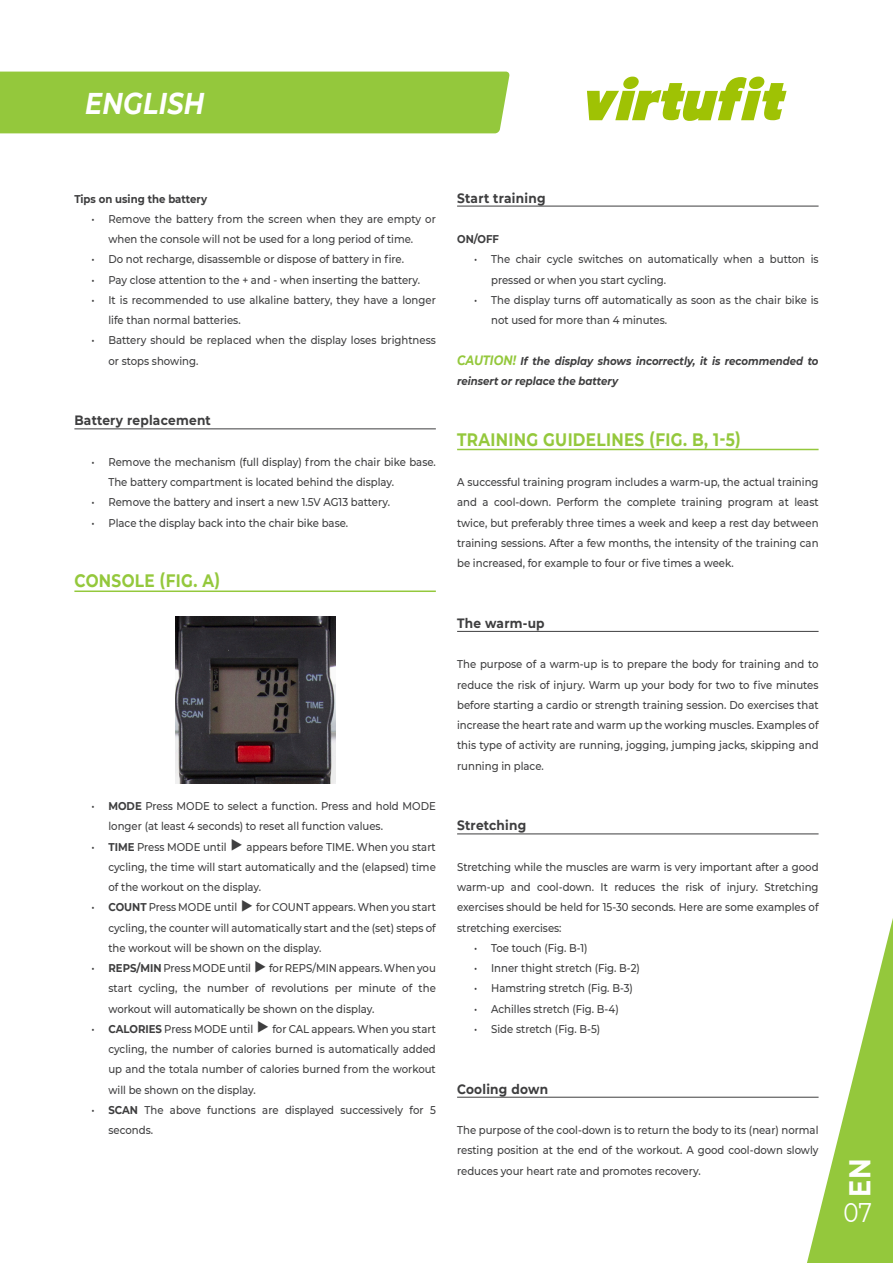
<style>
.page{position:relative;width:893px;height:1263px;background:#fff}
.page>*{position:absolute;margin:0;border:0;box-sizing:border-box;transform-origin:0 0}
.t1{font:italic 700 30px "Montserrat";letter-spacing:.01em;color:#fff;scale:.85 1}
.t2{font:700 30px "Montserrat";color:#fff;scale:.85 1}
.t3{font:700 27px "Montserrat";color:#3e3e3f;scale:.88 1}
.t4{font:27px "Montserrat";color:#fff;scale:.85 1}
.VF__Opsomming_platte{font:700 18px "Montserrat";letter-spacing:.02em;color:#94c83c;scale:.85 1}
.VF__Opsomming_platte-2{font:700 13.5px "Montserrat";letter-spacing:.02em;color:#3e3e3f;scale:.9 1}
.VF__Opsomming_platte-3{font:500 11.25px/20.2px "Montserrat";color:#3e3e3f;text-align:justify;scale:.9 1}
.VF__Opsomming_platte-4{font:italic 700 11.25px/20.2px "Montserrat";color:#3e3e3f;scale:.9 1}
.t5{font:700 11.25px "Montserrat";color:#3e3e3f;scale:.9 1}
.s1{font-weight:700}
.s2{font-size:13.5px;color:#94c83c}
</style>
<div class="page">
<div style="left:0;top:72px;width:510px;height:61px;background:#94c83c"></div>
<svg style="left:587px;top:77px;width:199px;height:44px"></svg>
<svg style="left:798px;top:834px;width:95px;height:429px"></svg>
<hr style="left:457px;top:206px;width:362px;height:1px;background:#3e3e3f">
<hr style="left:457px;top:449px;width:362px;height:1px;background:#94c83c">
<hr style="left:457px;top:631px;width:362px;height:1px;background:#3e3e3f">
<hr style="left:457px;top:833px;width:362px;height:1px;background:#3e3e3f">
<hr style="left:457px;top:1097px;width:362px;height:1px;background:#3e3e3f">
<hr style="left:74px;top:428px;width:362px;height:1px;background:#3e3e3f">
<hr style="left:74px;top:590px;width:362px;height:2px;background:#94c83c">
<img style="left:175px;top:617px;width:160px;height:166px">
<h1 class="t1" style="left:85px;top:82px;width:142px">ENGLISH</h1>
<p class="t5" style="left:74px;top:190px;width:149px">Tips on using the battery</p>
<p class="VF__Opsomming_platte-3" style="left:91px;top:208px;width:384px;text-align:center">• Remove the battery from the screen when they are empty or when the console will not be used for a long period of time.</p>
<p class="VF__Opsomming_platte-3" style="left:91px;top:249px;width:349px">• Do not recharge, disassemble or dispose of battery in fire.</p>
<p class="VF__Opsomming_platte-3" style="left:91px;top:269px;width:367px">• Pay close attention to the + and - when inserting the battery.</p>
<p class="VF__Opsomming_platte-3" style="left:108px;top:289px;width:365px;text-indent:-17px">• It is recommended to use alkaline battery, they have a longer life than normal batteries.</p>
<p class="VF__Opsomming_platte-3" style="left:108px;top:330px;width:365px;text-indent:-17px">• Battery should be replaced when the display loses brightness or stops showing.</p>
<p class="VF__Opsomming_platte-2" style="left:74px;top:411px;width:153px">Battery replacement</p>
<p class="VF__Opsomming_platte-3" style="left:108px;top:451px;width:365px;text-indent:-17px">• Remove the mechanism (full display) from the chair bike base.<br>The battery compartment is located behind the display.</p>
<p class="VF__Opsomming_platte-3" style="left:91px;top:492px;width:333px">• Remove the battery and insert a new 1.5V AG13 battery.</p>
<p class="VF__Opsomming_platte-3" style="left:91px;top:512px;width:287px">• Place the display back into the chair bike base.</p>
<p class="VF__Opsomming_platte" style="left:74px;top:568px;width:173px">CONSOLE (FIG. A)</p>
<p class="VF__Opsomming_platte-3" style="left:108px;top:795px;width:365px;text-indent:-17px">• <span class="s1">MODE</span> Press MODE to select a function. Press and hold MODE longer (at least 4 seconds) to reset all function values.</p>
<p class="VF__Opsomming_platte-3" style="left:91px;top:836px;width:152px">• <span class="s1">TIME</span> Press MODE until</p>
<p class="t3" style="left:229px;top:823px;width:18px">▶</p>
<p class="VF__Opsomming_platte-3" style="left:108px;top:836px;width:365px;text-indent:138px">appears before TIME. When you start cycling, the time will start automatically and the (elapsed) time of the workout on the display.</p>
<p class="VF__Opsomming_platte-3" style="left:91px;top:897px;width:164px">• <span class="s1">COUNT</span> Press MODE until</p>
<p class="t3" style="left:239px;top:884px;width:18px">▶</p>
<p class="VF__Opsomming_platte-3" style="left:108px;top:897px;width:365px;text-indent:148px">for COUNT appears. When you start cycling, the counter will automatically start and the (set) steps of the workout will be shown on the display.</p>
<p class="VF__Opsomming_platte-3" style="left:91px;top:957px;width:179px">• <span class="s1">REPS/MIN</span> Press MODE until</p>
<p class="t3" style="left:253px;top:944px;width:18px">▶</p>
<p class="VF__Opsomming_platte-3" style="left:108px;top:957px;width:365px;text-indent:161px">for REPS/MIN appears. When you start cycling, the number of revolutions per minute of the workout will automatically be shown on the display.</p>
<p class="VF__Opsomming_platte-3" style="left:91px;top:1018px;width:181px">• <span class="s1">CALORIES</span> Press MODE until</p>
<p class="t3" style="left:255px;top:1005px;width:18px">▶</p>
<p class="VF__Opsomming_platte-3" style="left:108px;top:1018px;width:365px;text-indent:164px">for CAL appears. When you start cycling, the number of calories burned is automatically added up and the totala number of calories burned from the workout will be shown on the display.</p>
<p class="VF__Opsomming_platte-3" style="left:108px;top:1099px;width:365px;text-indent:-17px">• <span class="s1">SCAN</span> The above functions are displayed successively for 5 seconds.</p>
<p class="VF__Opsomming_platte-2" style="left:457px;top:188px;width:100px">Start training</p>
<p class="t5" style="left:457px;top:231px;width:48px">ON/OFF</p>
<p class="VF__Opsomming_platte-3" style="left:491px;top:249px;width:365px;text-indent:-17px">• The chair cycle switches on automatically when a button is pressed or when you start cycling.</p>
<p class="VF__Opsomming_platte-3" style="left:491px;top:289px;width:365px;text-indent:-17px">• The display turns off automatically as soon as the chair bike is not used for more than 4 minutes.</p>
<p class="VF__Opsomming_platte-4" style="left:457px;top:350px;width:403px"><span class="s2">CAUTION!</span> If the display shows incorrectly, it is recommended to reinsert or replace the battery</p>
<p class="VF__Opsomming_platte" style="left:457px;top:426px;width:336px">TRAINING GUIDELINES (FIG. B, 1-5)</p>
<p class="VF__Opsomming_platte-3" style="left:457px;top:471px;width:403px">A successful training program includes a warm-up, the actual training and a cool-down. Perform the complete training program at least twice, but preferably three times a week and keep a rest day between training sessions. After a few months, the intensity of the training can be increased, for example to four or five times a week.</p>
<p class="VF__Opsomming_platte-2" style="left:457px;top:613px;width:99px">The warm-up</p>
<p class="VF__Opsomming_platte-3" style="left:457px;top:654px;width:403px">The purpose of a warm-up is to prepare the body for training and to reduce the risk of injury. Warm up your body for two to five minutes before starting a cardio or strength training session. Do exercises that increase the heart rate and warm up the working muscles. Examples of this type of activity are running, jogging, jumping jacks, skipping and running in place.</p>
<p class="VF__Opsomming_platte-2" style="left:457px;top:816px;width:78px">Stretching</p>
<p class="VF__Opsomming_platte-3" style="left:457px;top:856px;width:403px">Stretching while the muscles are warm is very important after a good warm-up and cool-down. It reduces the risk of injury. Stretching exercises should be held for 15-30 seconds. Here are some examples of stretching exercises:</p>
<p class="VF__Opsomming_platte-3" style="left:474px;top:937px;width:128px">• Toe touch (Fig. B-1)</p>
<p class="VF__Opsomming_platte-3" style="left:474px;top:957px;width:186px">• Inner thight stretch (Fig. B-2)</p>
<p class="VF__Opsomming_platte-3" style="left:474px;top:978px;width:178px">• Hamstring stretch (Fig. B-3)</p>
<p class="VF__Opsomming_platte-3" style="left:474px;top:998px;width:162px">• Achilles stretch (Fig. B-4)</p>
<p class="VF__Opsomming_platte-3" style="left:474px;top:1018px;width:142px">• Side stretch (Fig. B-5)</p>
<p class="VF__Opsomming_platte-2" style="left:457px;top:1079px;width:103px">Cooling down</p>
<p class="VF__Opsomming_platte-3" style="left:457px;top:1119px;width:403px">The purpose of the cool-down is to return the body to its (near) normal resting position at the end of the workout. A good cool-down slowly reduces your heart rate and promotes recovery.</p>
<h1 class="t2" style="left:838px;top:1197px;width:47px;rotate:-90deg">EN</h1>
<h2 class="t4" style="left:844px;top:1194px;width:35px">07</h2>
</div>
